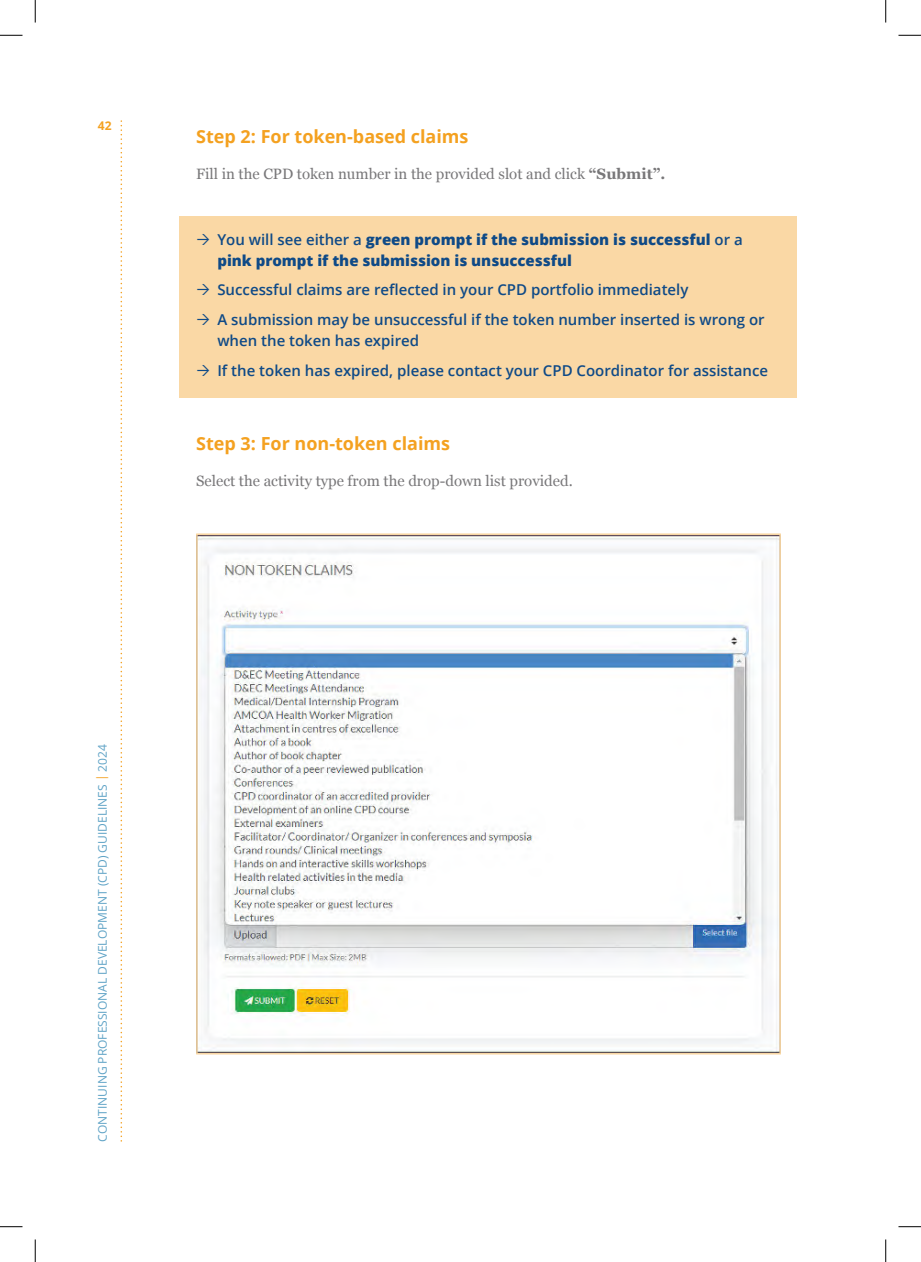
<style>
.page{position:relative;width:921px;height:1262px;background:#fff}
.page>*{position:absolute;margin:0;border:0;box-sizing:border-box;transform-origin:0 0}
.t1{font:700 18px "Open Sans";color:#f4a120}
.t2{font:600 15px/29.5px "Open Sans";color:#0f4a87}
.t3{font:15px "Georgia";color:#787779}
.t4{font:800 15px/21px "Open Sans";color:#0f4a87}
.t5{font:12px "Open Sans";color:#5fa3c6}
.t6{font:700 12px "Open Sans";color:#f4a120}
.s1{font-weight:700}
.s2{font-weight:600}
.s3{color:#f4a120}
</style>
<div class="page">
<svg style="left:121px;top:120px;width:1px;height:1021px"></svg>
<div style="left:179px;top:216px;width:617px;height:70px;background:#fad8a5"></div>
<div style="left:179px;top:267px;width:617px;height:49px;background:#fad8a5"></div>
<div style="left:179px;top:296px;width:617px;height:70px;background:#fad8a5"></div>
<div style="left:179px;top:345px;width:617px;height:52px;background:#fad8a5"></div>
<svg style="left:196px;top:533px;width:585px;height:521px"></svg>
<svg style="left:0;top:35px;width:22px;height:1px"></svg>
<svg style="left:898px;top:35px;width:23px;height:1px"></svg>
<svg style="left:0;top:1226px;width:22px;height:1px"></svg>
<svg style="left:898px;top:1226px;width:23px;height:1px"></svg>
<svg style="left:35px;top:0;width:1px;height:23px"></svg>
<svg style="left:35px;top:1239px;width:1px;height:22px"></svg>
<svg style="left:885px;top:0;width:1px;height:23px"></svg>
<svg style="left:885px;top:1239px;width:1px;height:22px"></svg>
<p class="t6" style="left:98px;top:117px;width:15px">42</p>
<p class="t1" style="left:196px;top:124px;width:274px">Step 2: For token-based claims</p>
<p class="t3" style="left:196px;top:163px;width:471px">Fill in the CPD token number in the provided slot and click <span class="s1">“Submit”.</span></p>
<p class="t4" style="left:217px;top:228px;width:527px"><span class="s2">You will see either a</span> green prompt if the submission is successful <span class="s2">or a </span>pink prompt if the submission is unsuccessful</p>
<p class="t2" style="left:217px;top:275px;width:549px">Successful claims are reflected in your CPD portfolio immediately<br>A submission may be unsuccessful if the token number inserted is wrong or</p>
<p class="t2" style="left:217px;top:325px;width:552px;line-height:30.2px">when the token has expired<br>If the token has expired, please contact your CPD Coordinator for assistance</p>
<p class="t1" style="left:196px;top:430px;width:255px">Step 3: For non-token claims</p>
<p class="t3" style="left:196px;top:469px;width:378px">Select the activity type from the drop-down list provided.</p>
<p class="t5" style="left:94px;top:1141px;width:399px;rotate:-90deg">CONTINUING PROFESSIONAL DEVELOPMENT (CPD) GUIDELINES <span class="s3">|</span> 2024</p>
</div>
